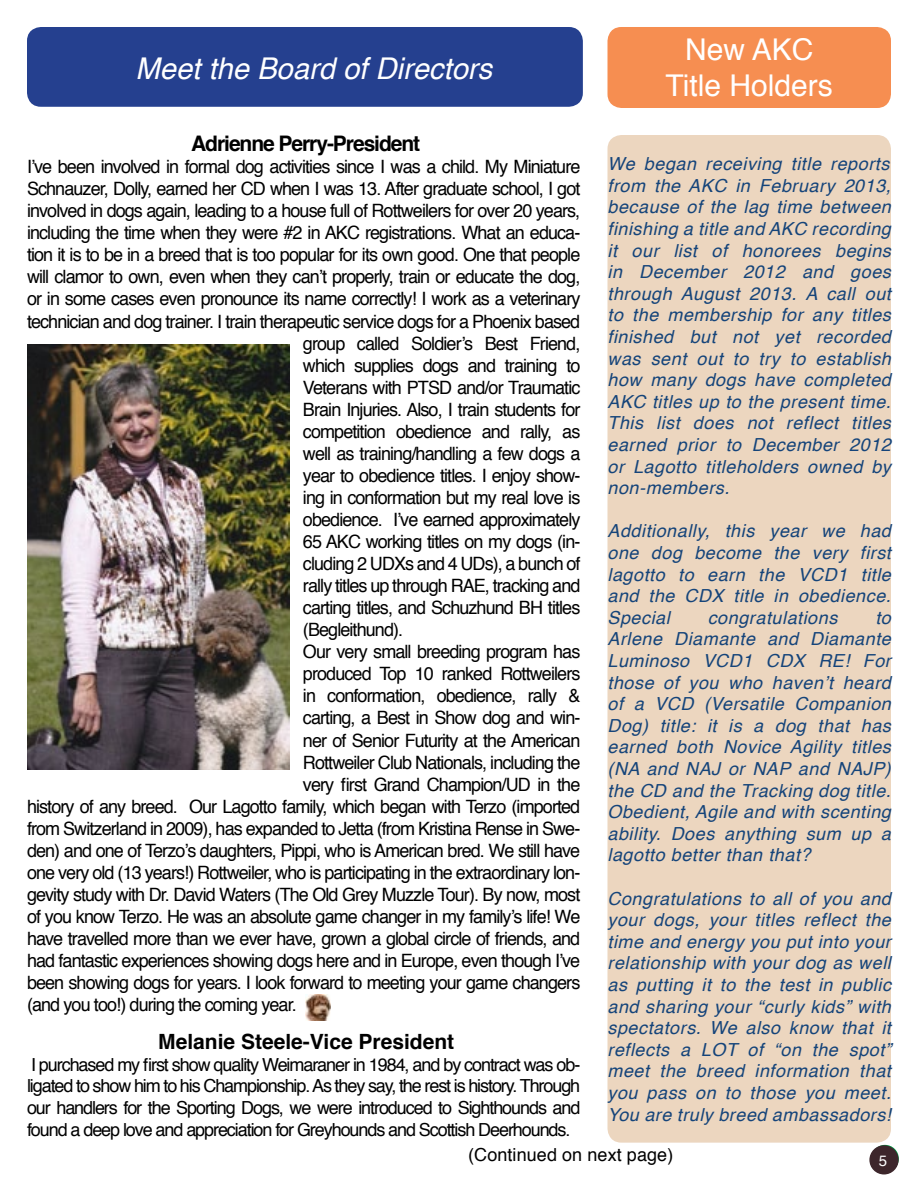
<style>
.page{position:relative;width:918px;height:1188px;background:#fff}
.page>*{position:absolute;margin:0;border:0;box-sizing:border-box;transform-origin:0 0}
.t1{font:italic 30px "Helvetica";color:#fff}
.t2{font:30px/36px "Helvetica";color:#fff;text-align:center}
.t3{font:700 21.45px "Helvetica";letter-spacing:-.05em;color:#000}
.t4{font:700 21px "Helvetica";color:#000}
.t5{font:18.45px "Helvetica";letter-spacing:-.05em;color:#000}
.t6{font:italic 18px/21.6px "Helvetica";letter-spacing:.03em;color:#15447a;text-align:justify}
.t7{font:18px/21.6px "Helvetica";letter-spacing:-.06em;color:#000;text-align:justify}
.t8{font:18px "Helvetica";letter-spacing:.005em;color:#000}
.t9{font:15px "Helvetica";color:#fff}
</style>
<div class="page">
<div style="left:607px;top:135px;width:284px;height:1008px;background:#ecd6bf;border-radius:14px"></div>
<img style="left:27px;top:345px;width:262px;height:425px">
<div style="left:608px;top:27px;width:283px;height:81px;background:#f68e51;border-radius:14px"></div>
<img style="left:306px;top:995px;width:25px;height:26px">
<div style="left:27px;top:27px;width:556px;height:80px;background:#25408f;border-radius:14px"></div>
<div style="left:870px;top:1146px;width:28px;height:28px;background:#3d262b;border-radius:50%"></div>
<div style="left:869px;top:1145px;width:30px;height:29px;border:2px solid #3d262b;border-radius:50%"></div>
<h1 class="t1" style="left:136px;top:45px;width:358px">Meet the Board of Directors</h1>
<h1 class="t2" style="left:666px;top:32px;width:169px">New AKC<br>Title Holders</h1>
<p class="t3" style="left:191px;top:126px;width:231px">Adrienne Perry-President</p>
<p class="t5" style="left:27px;top:152px;width:555px">I’ve been involved in formal dog activities since I was a child. My Miniature</p>
<p class="t5" style="left:27px;top:174px;width:555px">Schnauzer, Dolly, earned her CD when I was 13. After graduate school, I got</p>
<p class="t5" style="left:27px;top:197px;width:555px">involved in dogs again, leading to a house full of Rottweilers for over 20 years,</p>
<p class="t5" style="left:27px;top:219px;width:555px">including the time when they were #2 in AKC registrations. What an educa-</p>
<p class="t5" style="left:27px;top:241px;width:555px">tion it is to be in a breed that is too popular for its own good. One that people</p>
<p class="t5" style="left:27px;top:263px;width:555px">will clamor to own, even when they can’t properly, train or educate the dog,</p>
<p class="t5" style="left:27px;top:285px;width:555px">or in some cases even pronounce its name correctly! I work as a veterinary</p>
<p class="t5" style="left:27px;top:307px;width:555px">technician and dog trainer. I train therapeutic service dogs for a Phoenix based</p>
<p class="t5" style="left:303px;top:329px;width:279px">group called Soldier’s Best Friend,</p>
<p class="t5" style="left:303px;top:351px;width:279px">which supplies dogs and training to</p>
<p class="t5" style="left:303px;top:373px;width:279px">Veterans with PTSD and/or Traumatic</p>
<p class="t5" style="left:303px;top:395px;width:279px">Brain Injuries. Also, I train students for</p>
<p class="t5" style="left:303px;top:417px;width:279px">competition obedience and rally, as</p>
<p class="t5" style="left:303px;top:439px;width:279px">well as training/handling a few dogs a</p>
<p class="t5" style="left:303px;top:461px;width:279px">year to obedience titles. I enjoy show-</p>
<p class="t5" style="left:303px;top:483px;width:279px">ing in conformation but my real love is</p>
<p class="t5" style="left:303px;top:505px;width:279px">obedience. I’ve earned approximately</p>
<p class="t5" style="left:303px;top:527px;width:279px">65 AKC working titles on my dogs (in-</p>
<p class="t5" style="left:303px;top:549px;width:279px">cluding 2 UDXs and 4 UDs), a bunch of</p>
<p class="t5" style="left:303px;top:571px;width:279px">rally titles up through RAE, tracking and</p>
<p class="t5" style="left:303px;top:594px;width:279px">carting titles, and Schuzhund BH titles</p>
<p class="t5" style="left:303px;top:616px;width:102px">(Begleithund).</p>
<p class="t5" style="left:303px;top:638px;width:279px">Our very small breeding program has</p>
<p class="t5" style="left:303px;top:660px;width:279px">produced Top 10 ranked Rottweilers</p>
<p class="t5" style="left:303px;top:682px;width:279px">in conformation, obedience, rally &amp;</p>
<p class="t5" style="left:303px;top:704px;width:279px">carting, a Best in Show dog and win-</p>
<p class="t5" style="left:303px;top:726px;width:279px">ner of Senior Futurity at the American</p>
<p class="t5" style="left:303px;top:748px;width:279px">Rottweiler Club Nationals, including the</p>
<p class="t5" style="left:303px;top:770px;width:279px">very first Grand Champion/UD in the</p>
<p class="t5" style="left:27px;top:792px;width:555px">history of any breed. Our Lagotto family, which began with Terzo (imported</p>
<p class="t5" style="left:27px;top:814px;width:555px">from Switzerland in 2009), has expanded to Jetta (from Kristina Rense in Swe-</p>
<p class="t5" style="left:27px;top:836px;width:555px">den) and one of Terzo’s daughters, Pippi, who is American bred. We still have</p>
<p class="t5" style="left:27px;top:858px;width:555px">one very old (13 years!) Rottweiler, who is participating in the extraordinary lon-</p>
<p class="t5" style="left:27px;top:880px;width:555px">gevity study with Dr. David Waters (The Old Grey Muzzle Tour). By now, most</p>
<p class="t5" style="left:27px;top:902px;width:555px">of you know Terzo. He was an absolute game changer in my family’s life! We</p>
<p class="t5" style="left:27px;top:924px;width:555px">have travelled more than we ever have, grown a global circle of friends, and</p>
<p class="t5" style="left:27px;top:946px;width:555px">had fantastic experiences showing dogs here and in Europe, even though I’ve</p>
<p class="t5" style="left:27px;top:968px;width:555px">been showing dogs for years. I look forward to meeting your game changers</p>
<p class="t5" style="left:27px;top:990px;width:271px">(and you too!) during the coming year.</p>
<p class="t4" style="left:158px;top:1025px;width:298px">Melanie Steele-Vice President</p>
<p class="t7" style="left:27px;top:1054px;width:555px">I purchased my first show quality Weimaraner in 1984, and by contract was ob&shy;ligated to show him to his Championship. As they say, the rest is history. Through our handlers for the Sporting Dogs, we were introduced to Sighthounds and found a deep love and appreciation for Greyhounds and Scottish Deerhounds.</p>
<p class="t8" style="left:468px;top:1141px;width:207px">(Continued on next page)</p>
<p class="t6" style="left:608px;top:153px;width:285px">We began receiving title reports from the AKC in February 2013, because of the lag time between finishing a title and AKC recording it our list of honorees begins in December 2012 and goes through August 2013. A call out to the membership for any titles finished but not yet recorded was sent out to try to establish how many dogs have completed AKC titles up to the present time.<br>This list does not reflect titles earned prior to December 2012 or Lagotto titleholders owned by non-members.</p>
<p class="t6" style="left:608px;top:521px;width:285px">Additionally, this year we had one dog become the very first lagotto to earn the VCD1 title and the CDX title in obedience.<br>Special</p>
<p class="t6" style="left:708px;top:607px;width:131px">congratulations</p>
<p class="t6" style="left:608px;top:607px;width:285px;text-indent:268px">to Arlene Diamante and Diamante Luminoso VCD1 CDX RE! For those of you who haven’t heard of a VCD (Versatile Companion Dog) title: it is a dog that has earned both Novice Agility titles (NA and NAJ or NAP and NAJP) the CD and the Tracking dog title.<br>Obedient, Agile and with scenting ability. Does anything sum up a lagotto better than that?</p>
<p class="t6" style="left:608px;top:888px;width:285px">Congratulations to all of you and your dogs, your titles reflect the time and energy you put into your relationship with your dog as well as putting it to the test in public and sharing your “curly kids” with spectators. We also know that it reflects a LOT of “on the spot” meet the breed information that you pass on to those you meet.<br>You are truly breed ambassadors!</p>
<p class="t9" style="left:879px;top:1148px;width:11px">51</p>
</div>
